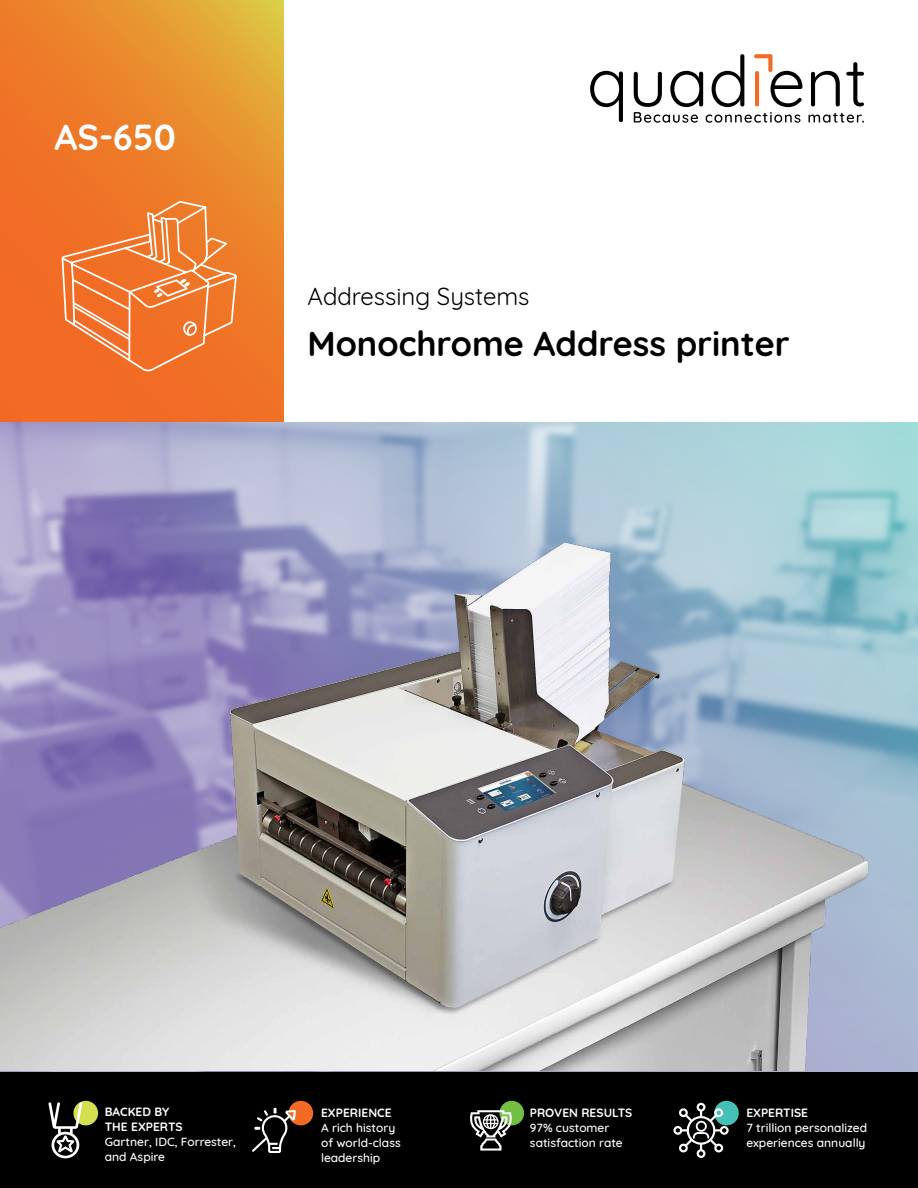
<style>
.page{position:relative;width:918px;height:1188px;background:#fff}
.page>*{position:absolute;margin:0;border:0;box-sizing:border-box;transform-origin:0 0}
.t1{font:700 36px "Quicksand";color:#fff}
.t2{font:700 34.5px "Quicksand";color:#000}
.t3{font:24px "Quicksand";color:#000}
.t4{font:500 12px/15px "Quicksand";color:#fff}
.t5{font:700 12px/15px "Quicksand";color:#fff}
</style>
<div class="page">
<svg style="left:1px;top:0;width:283px;height:422px;background:#ec822b"></svg>
<div style="left:0;top:1070px;width:918px;height:118px;background:#000"></div>
<svg style="left:470px;top:1100px;width:55px;height:51px"></svg>
<svg style="left:48px;top:1100px;width:51px;height:58px"></svg>
<svg style="left:252px;top:1100px;width:62px;height:53px"></svg>
<svg style="left:673px;top:1100px;width:66px;height:58px"></svg>
<svg style="left:809px;top:113px;width:55px;height:10px"></svg>
<svg style="left:590px;top:71px;width:33px;height:51px"></svg>
<svg style="left:634px;top:54px;width:168px;height:69px"></svg>
<svg style="left:811px;top:71px;width:29px;height:35px"></svg>
<svg style="left:846px;top:62px;width:18px;height:44px"></svg>
<svg style="left:61px;top:200px;width:178px;height:206px;background:#f17d39"></svg>
<img style="left:0;top:426px;width:918px;height:644px">
<h1 class="t1" style="left:55px;top:108px;width:123px">AS-650</h1>
<h3 class="t3" style="left:307px;top:277px;width:224px">Addressing Systems</h3>
<h2 class="t2" style="left:307px;top:316px;width:484px">Monochrome Address printer</h2>
<p class="t5" style="left:105px;top:1103px;width:79px">BACKED BY<br>THE EXPERTS</p>
<p class="t4" style="left:105px;top:1133px;width:133px">Gartner, IDC, Forrester, and Aspire</p>
<p class="t5" style="left:321px;top:1104px;width:72px">EXPERIENCE</p>
<p class="t4" style="left:321px;top:1119px;width:81px">A rich history of world-class leadership</p>
<p class="t5" style="left:530px;top:1104px;width:104px">PROVEN RESULTS</p>
<p class="t4" style="left:530px;top:1119px;width:94px">97% customer satisfaction rate</p>
<p class="t5" style="left:746px;top:1104px;width:63px">EXPERTISE</p>
<p class="t4" style="left:746px;top:1119px;width:122px">7 trillion personalized experiences annually</p>
</div>
